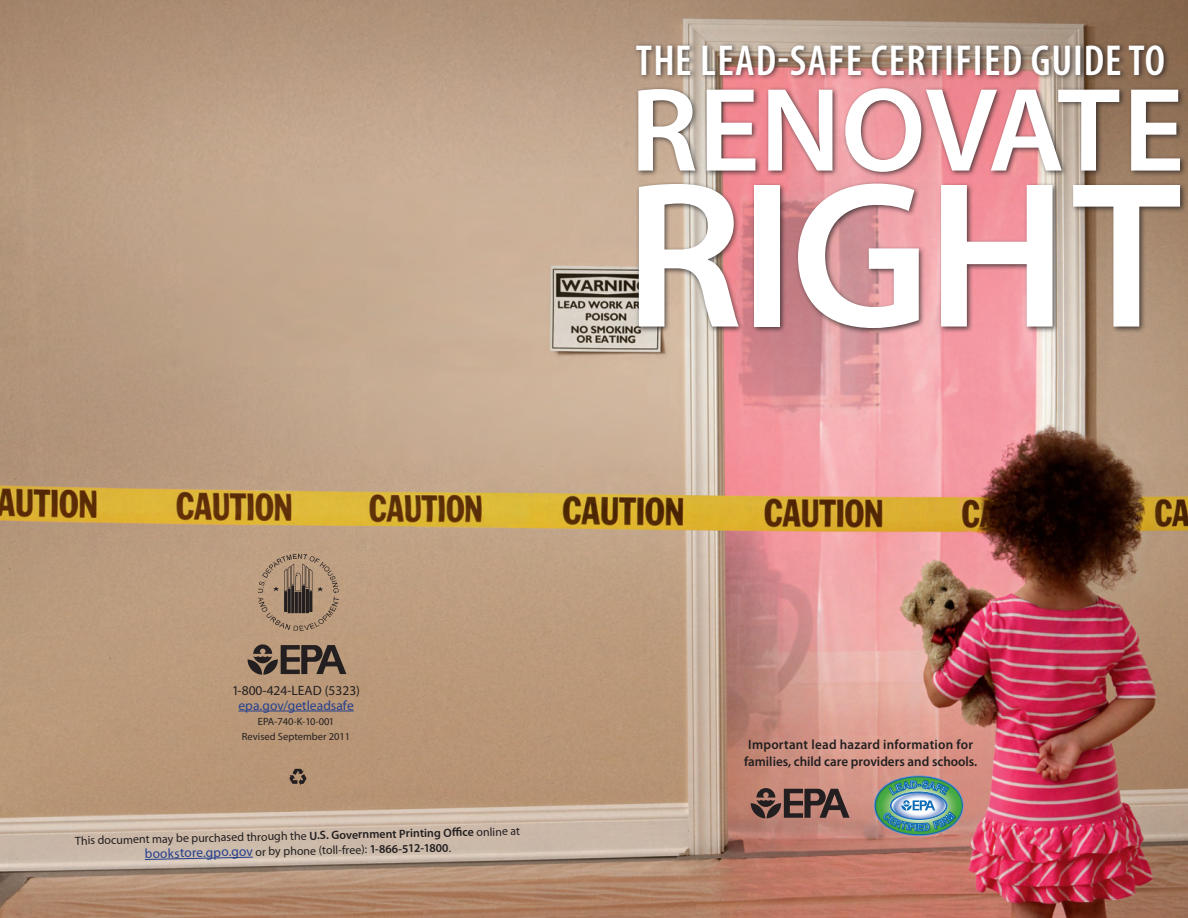
<style>
.page{position:relative;width:1188px;height:918px;background:#fff}
.page>*{position:absolute;margin:0;border:0;box-sizing:border-box;transform-origin:0 0}
.t1{font:600 210px "Myriad Pro";letter-spacing:-.02em;color:#fff}
.t2{font:600 120px "Myriad Pro";color:#fff}
.t3{font:600 condensed 43.5px "Myriad Pro";letter-spacing:.03em;color:#fff}
.t4{font:600 13.5px/16.5px "Myriad Pro";color:#231f20;text-align:center}
.t5{font:13.5px "Myriad Pro";color:#231f20}
.t6{font:13.5px "Myriad Pro";letter-spacing:.005em;color:#253f8e}
.t7{font:12px/14.5px "Myriad Pro";color:#231f20;text-align:center}
.t8{font:10.5px "Myriad Pro";color:#231f20}
.t9{font:700 10.05px "Arial";color:#fff}
.s1{font-weight:600}
.s2{font-size:13.5px;color:#253f8e}
</style>
<div class="page">
<img style="left:0;top:0;width:1188px;height:918px">
<hr style="left:238px;top:711px;width:116px;height:1px;background:#253f8e">
<svg style="left:289px;top:769px;width:17px;height:17px"></svg>
<img style="left:256px;top:552px;width:84px;height:81px">
<div style="left:633px;top:42px;width:554px;height:293px;background:#231f20;opacity:.75"></div>
<svg style="left:751px;top:788px;width:99px;height:30px;background:#73534c"></svg>
<svg style="left:248px;top:644px;width:98px;height:31px;background:#6e5c4d"></svg>
<svg style="left:144px;top:856px;width:110px;height:4px"></svg>
<img style="left:874px;top:776px;width:89px;height:60px">
<p class="t3" style="left:636px;top:36px;width:531px">THE LEAD-SAFE CERTIFIED GUIDE TO</p>
<p class="t2" style="left:630px;top:54px;width:556px">RENOVATE</p>
<p class="t1" style="left:624px;top:122px;width:559px">RIGHT</p>
<p class="t5" style="left:232px;top:682px;width:130px">1-800-424-LEAD (5323)</p>
<p class="t6" style="left:238px;top:697px;width:117px">epa.gov/getleadsafe</p>
<p class="t8" style="left:258px;top:715px;width:78px">EPA-740-K-10-001</p>
<p class="t8" style="left:242px;top:730px;width:110px">Revised September 2011</p>
<p class="t7" style="left:75px;top:833px;width:447px;rotate:-1deg">This document may be purchased through the <span class="s1">U.S. Government Printing Offi ce</span> online at <span class="s2">bookstore.gpo.gov</span> or by phone (toll-free): <span class="s1">1-866-512-1800</span>.</p>
<p class="t4" style="left:744px;top:736px;width:235px">Important lead hazard information for families, child care providers and schools.</p>
<p class="t9" style="left:917px;top:778px;width:5px">-</p>
</div>
